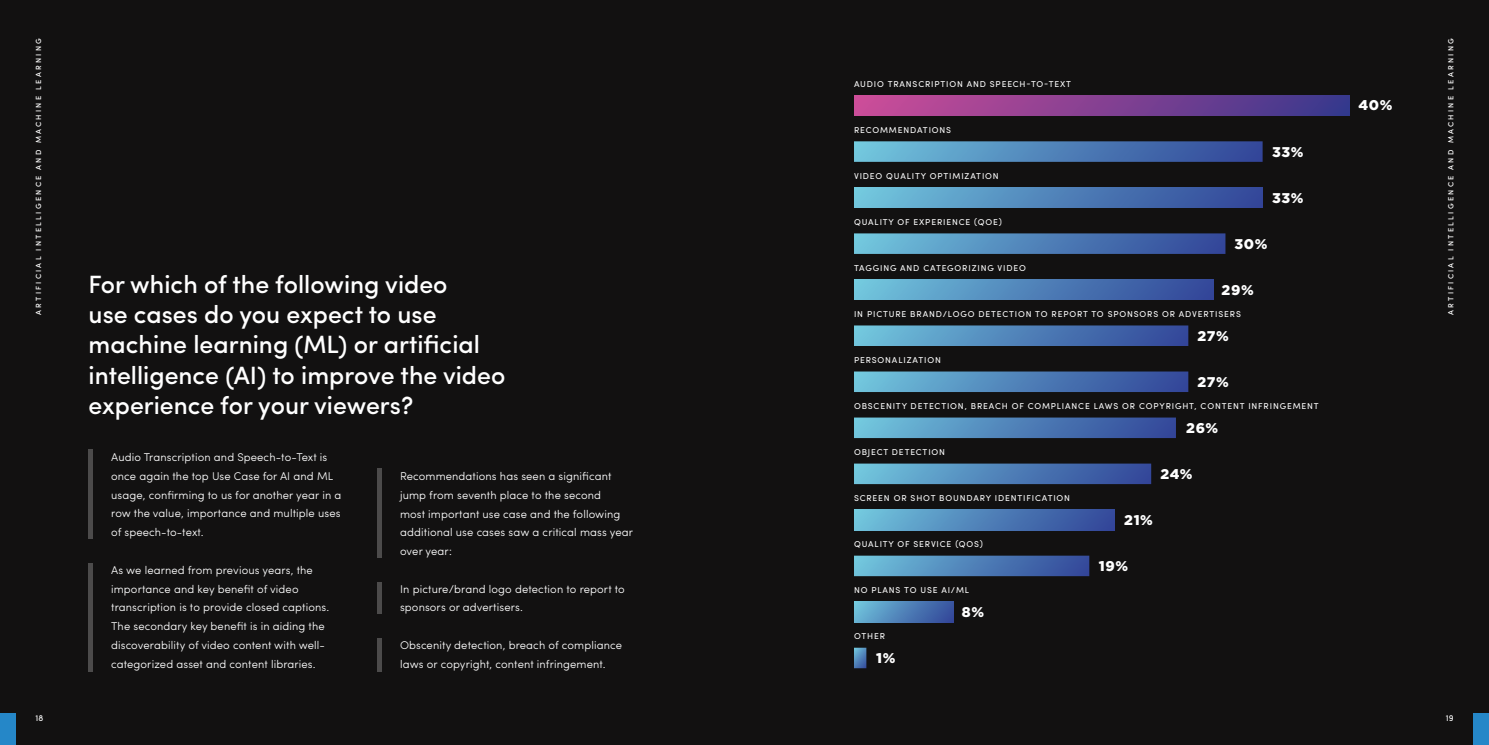
<style>
.page{position:relative;width:1489px;height:745px;background:#fff}
.page>*{position:absolute;margin:0;border:0;box-sizing:border-box;transform-origin:0 0}
.t1{font:500 25px/30px "Sofia Pro";color:#fff}
.t2{font:900 14.12px "Gotham";letter-spacing:.05em;color:#fff}
.t3{font:300 11.25px/18.8px "Sofia Pro";letter-spacing:.01em;color:#fff}
.t4{font:8.75px "Sofia Pro";color:#fff}
.t5{font:8.5px "Sofia Pro";letter-spacing:.1em;color:#fff}
.t6{font:500 7.5px "Sofia Pro";letter-spacing:.3em;color:#fff}
</style>
<div class="page">
<div style="left:744px;top:0;width:744px;height:744px;background:#121111"></div>
<div style="left:0;top:0;width:744px;height:744px;background:#121111"></div>
<div style="left:0;top:712px;width:16px;height:32px;background:#2587c8"></div>
<div style="left:1473px;top:712px;width:15px;height:32px;background:#2587c8"></div>
<svg style="left:854px;top:233px;width:371px;height:21px;background:#4f81b5"></svg>
<div style="left:854px;top:279px;width:358px;height:21px;background:linear-gradient(to right,#70c4dc,#314497)"></div>
<svg style="left:854px;top:325px;width:334px;height:21px;background:#4f81b5"></svg>
<svg style="left:854px;top:371px;width:334px;height:21px;background:#4f81b5"></svg>
<svg style="left:854px;top:417px;width:321px;height:21px;background:#4e81b5"></svg>
<svg style="left:854px;top:463px;width:297px;height:21px;background:#4e80b4"></svg>
<div style="left:854px;top:509px;width:259px;height:21px;background:linear-gradient(to right,#70c3dc,#314598)"></div>
<svg style="left:854px;top:555px;width:235px;height:20px;background:#4e80b4"></svg>
<svg style="left:854px;top:141px;width:408px;height:21px;background:#4f81b5"></svg>
<div style="left:854px;top:187px;width:408px;height:21px;background:linear-gradient(to right,#71c5dd,#314397)"></div>
<div style="left:854px;top:95px;width:495px;height:21px;background:linear-gradient(to right,#cd4b98,#3a378c)"></div>
<svg style="left:854px;top:647px;width:12px;height:20px"></svg>
<svg style="left:854px;top:601px;width:99px;height:20px;background:#5185ba"></svg>
<hr style="left:89px;top:449px;width:4px;height:89px;background:#4c4b4b">
<hr style="left:89px;top:562px;width:4px;height:109px;background:#4c4b4b">
<div style="left:377px;top:638px;width:5px;height:33px;background:#4c4b4b"></div>
<div style="left:377px;top:582px;width:5px;height:31px;background:#4c4b4b"></div>
<div style="left:377px;top:468px;width:5px;height:89px;background:#4c4b4b"></div>
<p class="t6" style="left:33px;top:315px;width:278px;rotate:-90deg">ARTIFICIAL INTELLIGENCE AND MACHINE LEARNING</p>
<h1 class="t1" style="left:89px;top:268px;width:418px">For which of the following video<br>use cases do you expect to use machine learning (ML) or artificial intelligence (AI) to improve the video experience for your viewers?</h1>
<p class="t3" style="left:111px;top:447px;width:232px">Audio Transcription and Speech-to-Text is once again the top Use Case for AI and ML usage, confirming to us for another year in a row the value, importance and multiple uses of speech-to-text.</p>
<p class="t3" style="left:111px;top:559px;width:219px">As we learned from previous years, the importance and key benefit of video transcription is to provide closed captions.<br>The secondary key benefit is in aiding the discoverability of video content with well&shy;categorized asset and content libraries.</p>
<p class="t3" style="left:400px;top:465px;width:234px">Recommendations has seen a significant jump from seventh place to the second<br>most important use case and the following additional use cases saw a critical mass year over year:</p>
<p class="t3" style="left:400px;top:578px;width:226px">In picture/brand logo detection to report to sponsors or advertisers.</p>
<p class="t3" style="left:400px;top:634px;width:223px">Obscenity detection, breach of compliance laws or copyright, content infringement.</p>
<p class="t5" style="left:854px;top:77px;width:219px">AUDIO TRANSCRIPTION AND SPEECH-TO-TEXT</p>
<p class="t5" style="left:854px;top:123px;width:99px">RECOMMENDATIONS</p>
<p class="t5" style="left:854px;top:169px;width:146px">VIDEO QUALITY OPTIMIZATION</p>
<p class="t5" style="left:854px;top:215px;width:149px">QUALITY OF EXPERIENCE (QOE)</p>
<p class="t5" style="left:854px;top:261px;width:173px">TAGGING AND CATEGORIZING VIDEO</p>
<p class="t5" style="left:854px;top:307px;width:388px">IN PICTURE BRAND/LOGO DETECTION TO REPORT TO SPONSORS OR ADVERTISERS</p>
<p class="t5" style="left:854px;top:353px;width:88px">PERSONALIZATION</p>
<p class="t5" style="left:854px;top:399px;width:466px">OBSCENITY DETECTION, BREACH OF COMPLIANCE LAWS OR COPYRIGHT, CONTENT INFRINGEMENT</p>
<p class="t5" style="left:854px;top:445px;width:93px">OBJECT DETECTION</p>
<p class="t5" style="left:854px;top:491px;width:218px">SCREEN OR SHOT BOUNDARY IDENTIFICATION</p>
<p class="t5" style="left:854px;top:537px;width:130px">QUALITY OF SERVICE (QOS)</p>
<p class="t5" style="left:854px;top:583px;width:117px">NO PLANS TO USE AI/ML</p>
<p class="t5" style="left:854px;top:629px;width:33px">OTHER</p>
<p class="t2" style="left:1271px;top:143px;width:33px">33%</p>
<p class="t2" style="left:1271px;top:189px;width:33px">33%</p>
<p class="t2" style="left:1234px;top:235px;width:34px">30%</p>
<p class="t2" style="left:1221px;top:281px;width:34px">29%</p>
<p class="t2" style="left:1197px;top:327px;width:33px">27%</p>
<p class="t2" style="left:1197px;top:373px;width:33px">27%</p>
<p class="t2" style="left:1186px;top:419px;width:33px">26%</p>
<p class="t2" style="left:1160px;top:465px;width:34px">24%</p>
<p class="t2" style="left:1124px;top:511px;width:30px">21%</p>
<p class="t2" style="left:1098px;top:557px;width:31px">19%</p>
<p class="t2" style="left:961px;top:603px;width:24px">8%</p>
<p class="t2" style="left:876px;top:649px;width:21px">1%</p>
<p class="t2" style="left:1358px;top:97px;width:35px">40%</p>
<p class="t6" style="left:1445px;top:315px;width:278px;rotate:-90deg">ARTIFICIAL INTELLIGENCE AND MACHINE LEARNING</p>
<p class="t4" style="left:35px;top:710px;width:9px">18</p>
<p class="t4" style="left:1445px;top:710px;width:9px">19</p>
</div>
